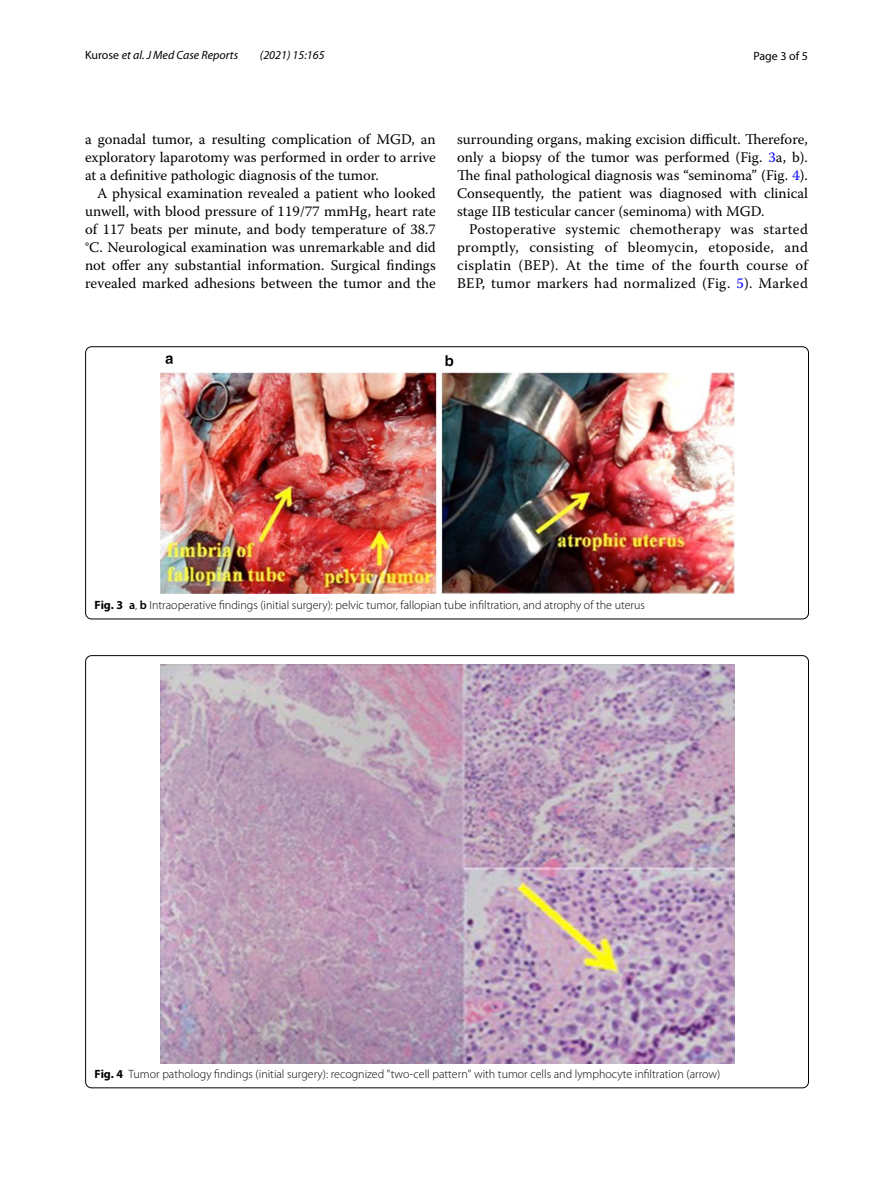
<style>
.page{position:relative;width:893px;height:1187px;background:#fff}
.page>*{position:absolute;margin:0;border:0;box-sizing:border-box;transform-origin:0 0}
.t1{font:14.7px/18px "Warnock Pro";color:#000;text-align:justify}
.t2{font:300 12px "Myriad Pro";color:#000}
.t3{font:italic 12px "Myriad Pro";color:#000}
.t4{font:12px "Myriad Pro";color:#000}
.s1{font-style:normal}
.s2{color:#00f}
.s3{font-weight:700}
.s4{font-weight:600}
</style>
<div class="page">
<img style="left:160px;top:356px;width:574px;height:237px">
<img style="left:160px;top:664px;width:574px;height:398px">
<p class="t3" style="left:85px;top:48px;width:155px"><span class="s1">Kurose</span> et al. J Med Case Reports</p>
<p class="t3" style="left:260px;top:48px;width:66px">(2021) 15:165</p>
<p class="t4" style="left:753px;top:48px;width:56px">Page 3 of 5</p>
<p class="t1" style="left:85px;top:130px;width:352px">a gonadal tumor, a resulting complication of MGD, an exploratory laparotomy was performed in order to arrive at a definitive pathologic diagnosis of the tumor.</p>
<p class="t1" style="left:85px;top:184px;width:352px;text-indent:12px">A physical examination revealed a patient who looked unwell, with blood pressure of 119/77 mmHg, heart rate of 117 beats per minute, and body temperature of 38.7 °C. Neurological examination was unremarkable and did not offer any substantial information. Surgical findings revealed marked adhesions between the tumor and the</p>
<p class="t1" style="left:457px;top:130px;width:352px">surrounding organs, making excision difficult. Therefore, only a biopsy of the tumor was performed (Fig. <span class="s2">3</span>a, b).<br>The final pathological diagnosis was “seminoma” (Fig. <span class="s2">4</span>).<br>Consequently, the patient was diagnosed with clinical stage IIB testicular cancer (seminoma) with MGD.</p>
<p class="t1" style="left:457px;top:220px;width:352px;text-indent:12px">Postoperative systemic chemotherapy was started promptly, consisting of bleomycin, etoposide, and cisplatin (BEP). At the time of the fourth course of BEP, tumor markers had normalized (Fig. <span class="s2">5</span>). Marked</p>
<p class="t2" style="left:95px;top:598px;width:552px"><span class="s3">Fig. 3</span> <span class="s4">a</span>, <span class="s4">b</span> Intraoperative findings (initial surgery): pelvic tumor, fallopian tube infiltration, and atrophy of the uterus</p>
<p class="t2" style="left:95px;top:1067px;width:627px"><span class="s3">Fig. 4</span> Tumor pathology findings (initial surgery): recognized "two-cell pattern" with tumor cells and lymphocyte infiltration (arrow)</p>
</div>
